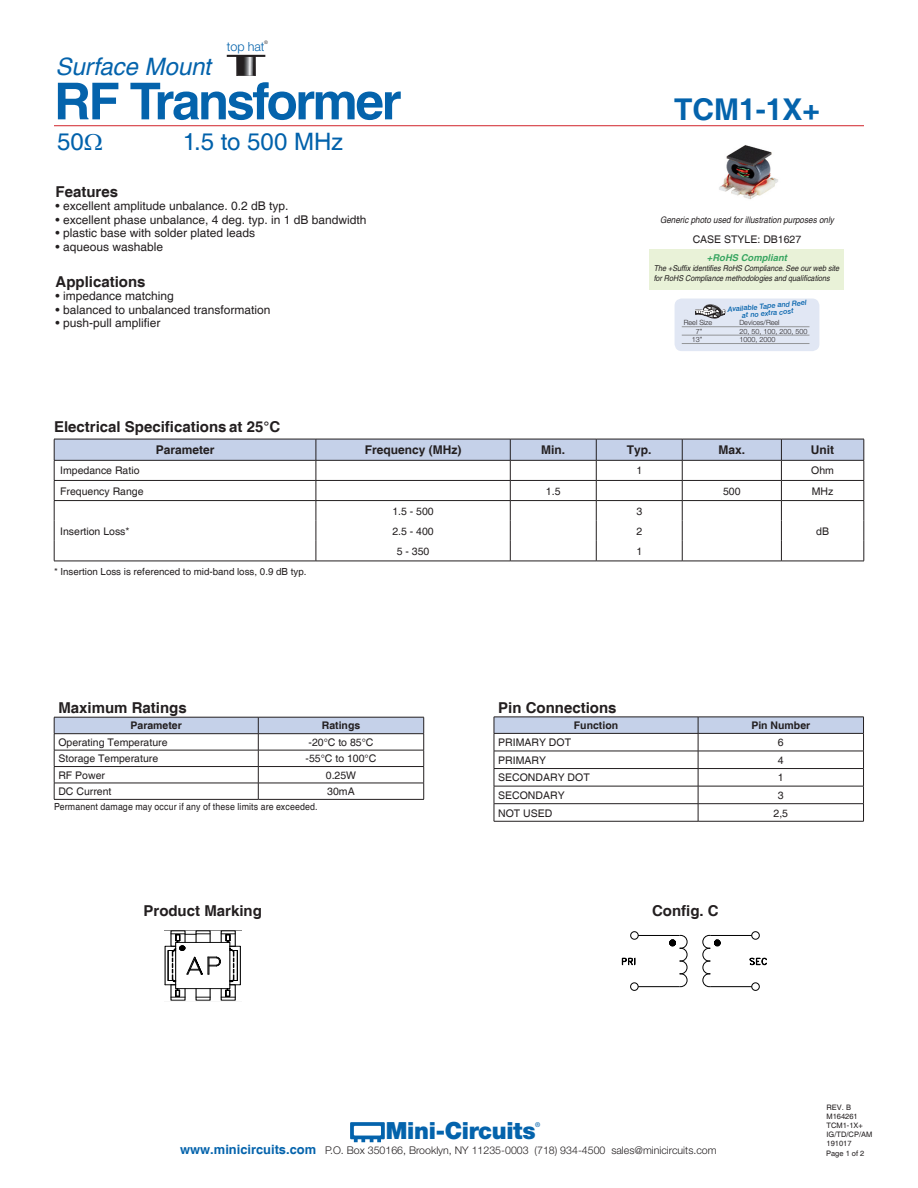
<style>
.page{position:relative;width:918px;height:1188px;background:#fff}
.page>*{position:absolute;margin:0;border:0;box-sizing:border-box;transform-origin:0 0}
.t1{font:700 51px "Helvetica";letter-spacing:-.045em;color:#0463ac}
.FEATURES_APPLICATION{font:700 30px "Helvetica";color:#0463ac}
.SUB-HEADLINE{font:24px "Helvetica";letter-spacing:-.005em;color:#0161ab}
.t2{font:italic 24px "Helvetica";letter-spacing:-.005em;color:#0463ac}
.t3{font:900 23.7px "Helvetica Neue";letter-spacing:-.015em;color:#0463ac}
.section_heading{font:700 15px "Helvetica";color:#231f20}
.BODY_HEADLINE__CENTE{font:700 15px "Helvetica";color:#231f20}
.BODY_HEADLINE{font:700 15px "Helvetica";color:#231f20}
.t4{font:300 12.6px "Helvetica Neue";color:#0463ac}
.FEAT____APPL{font:12px "Helvetica";color:#231f20}
.t5{font:700 12px "Helvetica";color:#231f20}
.t6{font:300 10.65px "Helvetica Neue";color:#231f20}
.table_text{font:10.5px "Helvetica";color:#231f20}
.t7{font:700 10.5px "Helvetica";color:#231f20}
.note{font:9.75px "Helvetica";letter-spacing:.02em;color:#231f20;scale:.9 1}
.Body_text{font:9.75px "Helvetica";color:#231f20}
.t8{font:italic 700 9.45px "Helvetica";color:rgb(13 147 68/.8)}
.t9{font:italic 9px "Helvetica";color:#231f20;scale:.9 1}
.t10{font:italic 8.1px/9.8px "Helvetica";letter-spacing:-.005em;color:#231f20;scale:.9 1}
.TYP_PERF_DATA_W_INPU{font:7.5px "Helvetica";color:#231f20}
.t11{font:300 7.2px "Helvetica Neue";color:#231f20}
.t12{font:italic 500 7.2px/7.2px "Helvetica Neue";color:#0463ac;text-align:center}
.t13{font:500 6.6px "Helvetica Neue";color:#0463ac}
.t14{font:300 4.8px "Helvetica Neue";color:#231f20}
.s1{font-family:"Helvetica";font-weight:700;font-size:12.9px;color:#0463ac}
</style>
<div class="page">
<svg style="left:350px;top:1122px;width:35px;height:20px"></svg>
<hr style="left:54px;top:125px;width:810px;height:1px;background:#d1232a">
<svg style="left:236px;top:57px;width:20px;height:19px"></svg>
<hr style="left:227px;top:55px;width:38px;height:2px;background:#231f20">
<svg style="left:54px;top:717px;width:370px;height:82px"></svg>
<hr style="left:54px;top:799px;width:204px;height:1px;background:#231f20">
<hr style="left:258px;top:799px;width:166px;height:1px;background:#231f20">
<svg style="left:494px;top:717px;width:370px;height:104px"></svg>
<hr style="left:494px;top:803px;width:204px;height:1px;background:#231f20">
<hr style="left:698px;top:803px;width:165px;height:1px;background:#231f20">
<hr style="left:494px;top:821px;width:204px;height:1px;background:#231f20">
<hr style="left:698px;top:821px;width:166px;height:1px;background:#231f20">
<svg style="left:54px;top:439px;width:811px;height:122px"></svg>
<hr style="left:54px;top:561px;width:262px;height:1px;background:#231f20">
<hr style="left:316px;top:561px;width:194px;height:1px;background:#231f20">
<hr style="left:510px;top:561px;width:86px;height:1px;background:#231f20">
<hr style="left:596px;top:561px;width:86px;height:1px;background:#231f20">
<hr style="left:682px;top:561px;width:99px;height:1px;background:#231f20">
<hr style="left:781px;top:561px;width:83px;height:1px;background:#231f20">
<svg style="left:164px;top:931px;width:77px;height:70px"></svg>
<div style="left:650px;top:249px;width:194px;height:41px;background:#e9f2d8"></div>
<img style="left:719px;top:145px;width:59px;height:55px">
<hr style="left:638px;top:986px;width:42px;height:1px;background:#000">
<div style="left:630px;top:983px;width:8px;height:7px;border:1px solid #000;border-radius:50%"></div>
<hr style="left:638px;top:935px;width:42px;height:1px;background:#000">
<div style="left:630px;top:931px;width:8px;height:9px;border:1px solid #000;border-radius:50%"></div>
<svg style="left:622px;top:958px;width:13px;height:7px"></svg>
<hr style="left:710px;top:986px;width:42px;height:1px;background:#000">
<div style="left:751px;top:983px;width:9px;height:7px;border:1px solid #000;border-radius:50%"></div>
<hr style="left:710px;top:935px;width:42px;height:1px;background:#000">
<div style="left:751px;top:931px;width:9px;height:9px;border:1px solid #000;border-radius:50%"></div>
<svg style="left:669px;top:934px;width:19px;height:53px"></svg>
<div style="left:669px;top:940px;width:7px;height:6px;border:1px solid #000;border-radius:50%"></div>
<svg style="left:702px;top:934px;width:19px;height:53px"></svg>
<svg style="left:749px;top:958px;width:18px;height:7px"></svg>
<div style="left:675px;top:299px;width:144px;height:52px;background:#e1e7f4;border-radius:7px"></div>
<hr style="left:682px;top:343px;width:127px;height:1px;background:#939598">
<hr style="left:682px;top:335px;width:127px;height:1px;background:#939598">
<hr style="left:682px;top:326px;width:127px;height:1px;background:#939598">
<svg style="left:695px;top:304px;width:30px;height:15px"></svg>
<h3 class="t2" style="left:56px;top:53px;width:157px">Surface Mount</h3>
<p class="t14" style="left:264px;top:39px;width:5px">®</p>
<p class="t4" style="left:227px;top:39px;width:39px">top hat</p>
<h1 class="t1" style="left:54px;top:70px;width:349px">RF Transformer</h1>
<p class="SUB-HEADLINE" style="left:57px;top:128px;width:28px">50</p>
<p class="SUB-HEADLINE" style="left:183px;top:128px;width:162px">1.5 to 500 MHz</p>
<p class="BODY_HEADLINE" style="left:56px;top:182px;width:64px">Features</p>
<p class="FEAT____APPL" style="left:56px;top:199px;width:234px">• excellent amplitude unbalance. 0.2 dB typ.</p>
<p class="FEAT____APPL" style="left:56px;top:213px;width:313px">• excellent phase unbalance, 4 deg. typ. in 1 dB bandwidth</p>
<p class="FEAT____APPL" style="left:56px;top:226px;width:201px">• plastic base with solder plated leads</p>
<p class="FEAT____APPL" style="left:56px;top:240px;width:109px">• aqueous washable</p>
<p class="BODY_HEADLINE" style="left:56px;top:272px;width:92px">Applications</p>
<p class="FEAT____APPL" style="left:56px;top:289px;width:120px">• impedance matching</p>
<p class="FEAT____APPL" style="left:56px;top:303px;width:216px">• balanced to unbalanced transformation</p>
<p class="FEAT____APPL" style="left:56px;top:316px;width:106px">• push-pull amplifier</p>
<p class="section_heading" style="left:54px;top:418px;width:228px">Electrical Specifications at 25°C</p>
<p class="FEATURES_APPLICATION" style="left:674px;top:91px;width:147px">TCM1-1X+</p>
<p class="t9" style="left:660px;top:214px;width:195px">Generic photo used for illustration purposes only</p>
<p class="table_text" style="left:693px;top:233px;width:110px">CASE STYLE: DB1627</p>
<p class="t8" style="left:707px;top:252px;width:82px">+RoHS Compliant</p>
<p class="t10" style="left:654px;top:263px;width:208px">The +Suffix identifies RoHS Compliance. See our web site for RoHS Compliance methodologies and qualifications</p>
<p class="t12" style="left:727px;top:306px;width:81px;rotate:-5deg">Available Tape and Reel at no extra cost</p>
<p class="t11" style="left:684px;top:318px;width:30px">Reel Size</p>
<p class="t11" style="left:739px;top:318px;width:42px">Devices/Reel</p>
<p class="t11" style="left:696px;top:327px;width:8px">7”</p>
<p class="t11" style="left:739px;top:327px;width:70px">20, 50, 100, 200, 500</p>
<p class="t11" style="left:692px;top:335px;width:12px">13”</p>
<p class="t11" style="left:739px;top:335px;width:38px">1000, 2000</p>
<p class="t5" style="left:156px;top:443px;width:60px">Parameter</p>
<p class="t5" style="left:365px;top:443px;width:98px">Frequency (MHz)</p>
<p class="t5" style="left:541px;top:443px;width:25px">Min.</p>
<p class="t5" style="left:627px;top:443px;width:26px">Typ.</p>
<p class="t5" style="left:719px;top:443px;width:28px">Max.</p>
<p class="t5" style="left:811px;top:443px;width:25px">Unit</p>
<p class="table_text" style="left:60px;top:465px;width:81px">Impedance Ratio</p>
<p class="table_text" style="left:636px;top:465px;width:7px">1</p>
<p class="table_text" style="left:811px;top:465px;width:24px">Ohm</p>
<p class="table_text" style="left:60px;top:485px;width:85px">Frequency Range</p>
<p class="table_text" style="left:546px;top:485px;width:16px">1.5</p>
<p class="table_text" style="left:723px;top:485px;width:19px">500</p>
<p class="table_text" style="left:812px;top:485px;width:23px">MHz</p>
<p class="table_text" style="left:60px;top:525px;width:71px">Insertion Loss*</p>
<p class="table_text" style="left:392px;top:505px;width:43px">1.5 - 500</p>
<p class="table_text" style="left:636px;top:505px;width:7px">3</p>
<p class="table_text" style="left:392px;top:525px;width:43px">2.5 - 400</p>
<p class="table_text" style="left:636px;top:525px;width:7px">2</p>
<p class="table_text" style="left:816px;top:525px;width:14px">dB</p>
<p class="table_text" style="left:397px;top:545px;width:34px">5 - 350</p>
<p class="table_text" style="left:636px;top:545px;width:7px">1</p>
<p class="Body_text" style="left:54px;top:566px;width:254px">* Insertion Loss is referenced to mid-band loss, 0.9 dB typ.</p>
<p class="section_heading" style="left:58px;top:699px;width:130px">Maximum Ratings</p>
<p class="t7" style="left:131px;top:719px;width:53px">Parameter</p>
<p class="t7" style="left:322px;top:719px;width:40px">Ratings</p>
<p class="table_text" style="left:58px;top:736px;width:111px">Operating Temperature</p>
<p class="table_text" style="left:309px;top:736px;width:67px">-20°C to 85°C</p>
<p class="table_text" style="left:58px;top:753px;width:101px">Storage Temperature</p>
<p class="table_text" style="left:306px;top:753px;width:72px">-55°C to 100°C</p>
<p class="table_text" style="left:58px;top:769px;width:48px">RF Power</p>
<p class="table_text" style="left:326px;top:769px;width:32px">0.25W</p>
<p class="table_text" style="left:58px;top:785px;width:55px">DC Current</p>
<p class="table_text" style="left:327px;top:785px;width:29px">30mA</p>
<p class="note" style="left:54px;top:801px;width:295px">Permanent damage may occur if any of these limits are exceeded.</p>
<p class="section_heading" style="left:498px;top:698px;width:120px">Pin Connections</p>
<p class="t7" style="left:574px;top:719px;width:46px">Function</p>
<p class="t7" style="left:751px;top:719px;width:60px">Pin Number</p>
<p class="table_text" style="left:498px;top:736px;width:74px">PRIMARY DOT</p>
<p class="table_text" style="left:778px;top:736px;width:7px">6</p>
<p class="table_text" style="left:498px;top:754px;width:49px">PRIMARY</p>
<p class="table_text" style="left:778px;top:754px;width:7px">4</p>
<p class="table_text" style="left:498px;top:772px;width:93px">SECONDARY DOT</p>
<p class="table_text" style="left:778px;top:772px;width:7px">1</p>
<p class="table_text" style="left:498px;top:789px;width:68px">SECONDARY</p>
<p class="table_text" style="left:778px;top:789px;width:7px">3</p>
<p class="table_text" style="left:498px;top:807px;width:56px">NOT USED</p>
<p class="table_text" style="left:774px;top:807px;width:16px">2,5</p>
<p class="BODY_HEADLINE__CENTE" style="left:143px;top:902px;width:120px">Product Marking</p>
<p class="BODY_HEADLINE__CENTE" style="left:652px;top:902px;width:68px">Config. C</p>
<h3 class="t3" style="left:386px;top:1117px;width:151px">Mini-Circuits</h3>
<p class="t13" style="left:535px;top:1121px;width:7px">®</p>
<p class="t6" style="left:180px;top:1144px;width:538px"><span class="s1">www.minicircuits.com</span> P.O. Box 350166, Brooklyn, NY 11235-0003 (718) 934-4500 sales@minicircuits.com</p>
<p class="TYP_PERF_DATA_W_INPU" style="left:826px;top:1103px;width:26px">REV. B</p>
<p class="TYP_PERF_DATA_W_INPU" style="left:826px;top:1112px;width:33px">M164261</p>
<p class="TYP_PERF_DATA_W_INPU" style="left:826px;top:1121px;width:38px">TCM1-1X+</p>
<p class="TYP_PERF_DATA_W_INPU" style="left:826px;top:1130px;width:47px">IG/TD/CP/AM</p>
<p class="TYP_PERF_DATA_W_INPU" style="left:826px;top:1139px;width:27px">191017</p>
<p class="TYP_PERF_DATA_W_INPU" style="left:826px;top:1149px;width:40px">Page 1 of 2</p>
</div>
